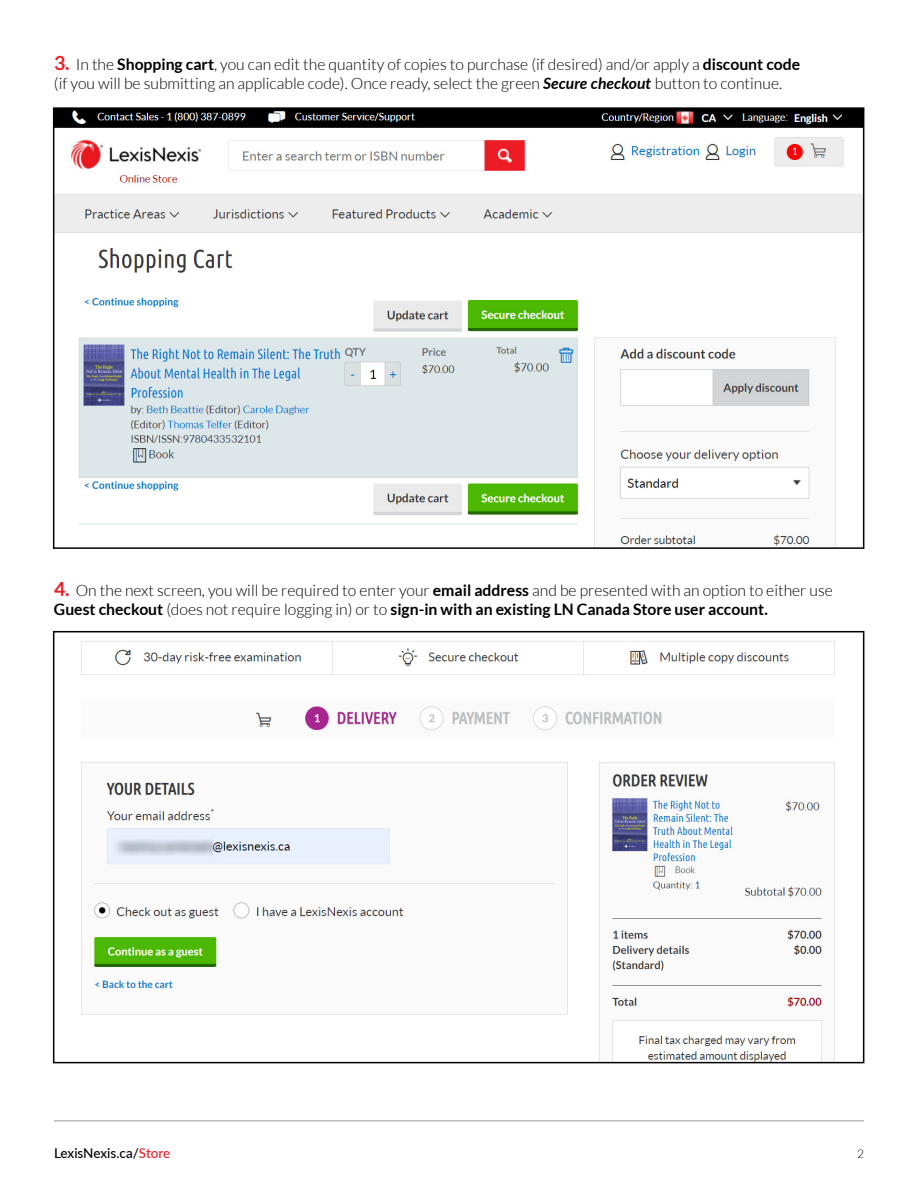
<style>
.page{position:relative;width:918px;height:1188px;background:#fff}
.page>*{position:absolute;margin:0;border:0;box-sizing:border-box;transform-origin:0 0}
.t1{font:300 15.75px/18.9px "Lato";color:#000}
.t2{font:500 13.5px "Lato";letter-spacing:-.005em;color:#000}
.t3{font:300 12px "Lato";color:#000}
.s1{font-weight:700;font-size:19.5px;color:#ed1d24}
.s2{font-weight:700}
.s3{font-weight:700;font-style:italic}
.s4{color:#ed1d24}
</style>
<div class="page">
<hr style="left:54px;top:1120px;width:810px;height:1px;background:#939598">
<img style="left:56px;top:110px;width:805px;height:436px">
<div style="left:53px;top:107px;width:811px;height:442px;border:2px solid #000"></div>
<img style="left:81px;top:641px;width:754px;height:419px">
<div style="left:53px;top:631px;width:811px;height:432px;border:2px solid #000"></div>
<p class="t1" style="left:54px;top:55px;width:748px"><span class="s1">3.</span> In the <span class="s2">Shopping cart</span>, you can edit the quantity of copies to purchase (if desired) and/or apply a <span class="s2">discount code </span>(if you will be submitting an applicable code). Once ready, select the green <span class="s3">Secure checkout</span> button to continue.</p>
<p class="t1" style="left:54px;top:581px;width:780px"><span class="s1">4.</span> On the next screen, you will be required to enter your <span class="s2">email address</span> and be presented with an option to either use<br><span class="s2">Guest checkout</span> (does not require logging in) or to <span class="s2">sign-in with an existing LN Canada Store user account.</span></p>
<p class="t2" style="left:54px;top:1144px;width:118px">LexisNexis.ca/<span class="s4">Store</span></p>
<p class="t3" style="left:857px;top:1147px;width:8px">2</p>
</div>
